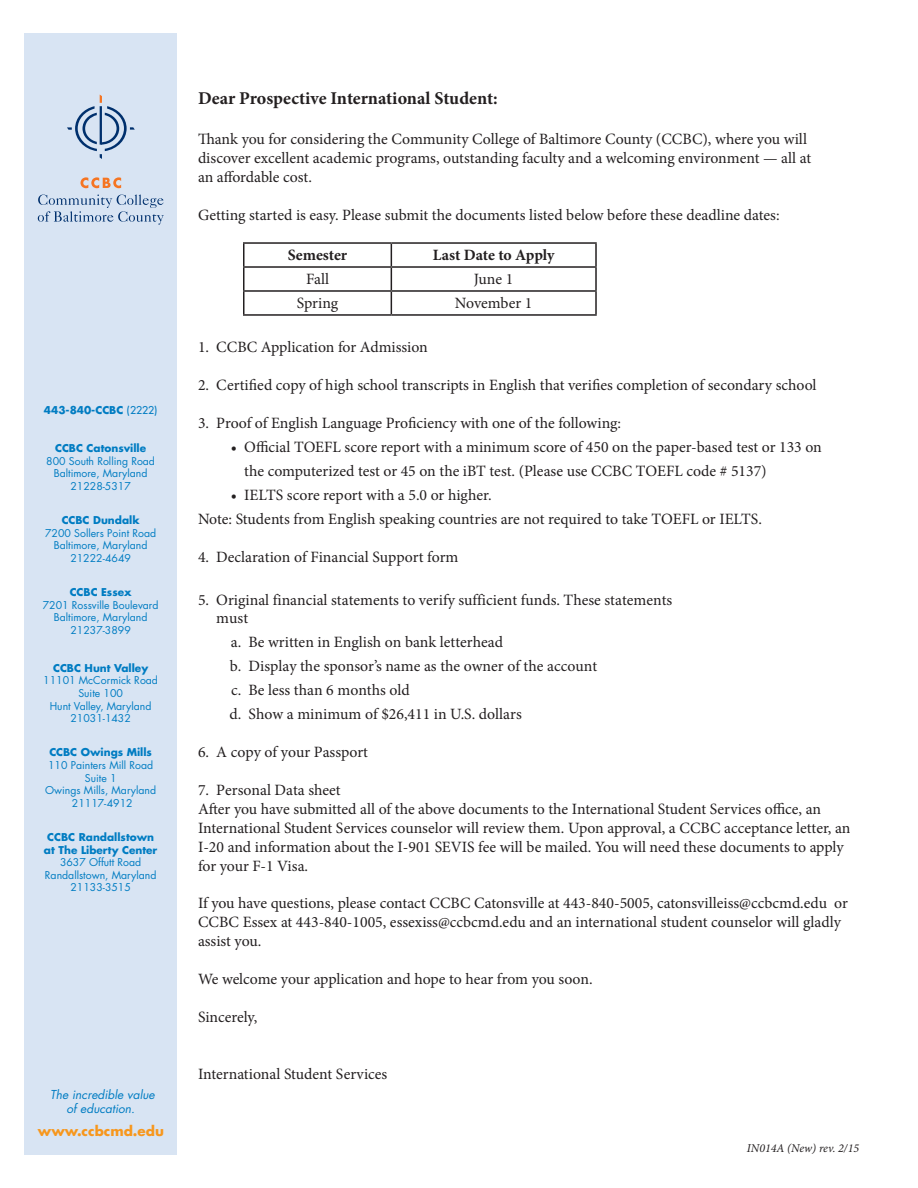
<style>
.page{position:relative;width:918px;height:1188px;background:#fff}
.page>*{position:absolute;margin:0;border:0;box-sizing:border-box;transform-origin:0 0}
.t1{font:700 18px "Minion Pro";letter-spacing:-.005em;color:#231f20}
.t2{font:15.75px/18.9px "Minion Pro";color:#231f20}
.t3{font:700 15.75px "Minion Pro";letter-spacing:-.005em;color:#231f20}
.t4{font:700 13.5px "Futura";color:#f7971d}
.t5{font:italic 12px/14.4px "Futura";color:#007cc2;text-align:center}
.t6{font:italic 12px "Minion Pro";color:#231f20}
.t7{font:10.5px "Futura";color:#007cc2}
.t8{font:700 10.5px "Futura";color:#007cc2}
.s1{font-weight:400}
</style>
<div class="page">
<hr style="left:243px;top:242px;width:148px;height:2px;background:#231f20">
<hr style="left:391px;top:242px;width:206px;height:2px;background:#231f20">
<hr style="left:595px;top:244px;width:2px;height:22px;background:#231f20">
<hr style="left:243px;top:266px;width:148px;height:2px;background:#231f20">
<hr style="left:391px;top:266px;width:206px;height:2px;background:#231f20">
<hr style="left:595px;top:268px;width:2px;height:22px;background:#231f20">
<hr style="left:243px;top:290px;width:148px;height:2px;background:#231f20">
<svg style="left:243px;top:244px;width:1px;height:70px"></svg>
<hr style="left:391px;top:290px;width:206px;height:2px;background:#231f20">
<svg style="left:391px;top:244px;width:1px;height:70px"></svg>
<hr style="left:595px;top:292px;width:2px;height:22px;background:#231f20">
<hr style="left:243px;top:314px;width:148px;height:2px;background:#231f20">
<hr style="left:391px;top:314px;width:206px;height:2px;background:#231f20">
<div style="left:24px;top:33px;width:153px;height:1122px;background:#d8e4f3"></div>
<svg style="left:81px;top:177px;width:40px;height:11px"></svg>
<svg style="left:38px;top:194px;width:126px;height:31px"></svg>
<svg style="left:67px;top:95px;width:68px;height:64px"></svg>
<p class="t8" style="left:44px;top:403px;width:115px">443-840-CCBC <span class="s1">(2222)</span></p>
<p class="t8" style="left:55px;top:441px;width:93px">CCBC Catonsville</p>
<p class="t7" style="left:46px;top:454px;width:110px">800 South Rolling Road</p>
<p class="t7" style="left:54px;top:466px;width:95px">Baltimore, Maryland</p>
<p class="t7" style="left:70px;top:479px;width:62px">21228-5317</p>
<p class="t8" style="left:62px;top:513px;width:79px">CCBC Dundalk</p>
<p class="t7" style="left:45px;top:526px;width:112px">7200 Sollers Point Road</p>
<p class="t7" style="left:54px;top:538px;width:95px">Baltimore, Maryland</p>
<p class="t7" style="left:70px;top:551px;width:62px">21222-4649</p>
<p class="t8" style="left:70px;top:585px;width:63px">CCBC Essex</p>
<p class="t7" style="left:43px;top:598px;width:117px">7201 Rossville Boulevard</p>
<p class="t7" style="left:54px;top:610px;width:95px">Baltimore, Maryland</p>
<p class="t7" style="left:70px;top:623px;width:62px">21237-3899</p>
<p class="t8" style="left:53px;top:661px;width:97px">CCBC Hunt Valley</p>
<p class="t7" style="left:43px;top:673px;width:116px">11101 McCormick Road</p>
<p class="t7" style="left:78px;top:686px;width:46px">Suite 100</p>
<p class="t7" style="left:50px;top:699px;width:103px">Hunt Valley, Maryland</p>
<p class="t7" style="left:70px;top:711px;width:62px">21031-1432</p>
<p class="t8" style="left:49px;top:745px;width:104px">CCBC Owings Mills</p>
<p class="t7" style="left:48px;top:758px;width:107px">110 Painters Mill Road</p>
<p class="t7" style="left:85px;top:771px;width:33px">Suite 1</p>
<p class="t7" style="left:45px;top:783px;width:113px">Owings Mills, Maryland</p>
<p class="t7" style="left:72px;top:796px;width:62px">21117-4912</p>
<p class="t8" style="left:47px;top:830px;width:108px">CCBC Randallstown</p>
<p class="t8" style="left:44px;top:842px;width:115px">at The Liberty Center</p>
<p class="t7" style="left:60px;top:855px;width:83px">3637 Offutt Road</p>
<p class="t7" style="left:45px;top:868px;width:113px">Randallstown, Maryland</p>
<p class="t7" style="left:70px;top:880px;width:62px">21133-3515</p>
<p class="t5" style="left:50px;top:1087px;width:106px">The incredible value of education.</p>
<p class="t4" style="left:38px;top:1122px;width:128px">www.ccbcmd.edu</p>
<p class="t1" style="left:198px;top:85px;width:301px">Dear Prospective International Student:</p>
<p class="t2" style="left:198px;top:130px;width:615px">Thank you for considering the Community College of Baltimore County (CCBC), where you will discover excellent academic programs, outstanding faculty and a welcoming environment — all at an affordable cost.</p>
<p class="t2" style="left:198px;top:206px;width:583px">Getting started is easy. Please submit the documents listed below before these deadline dates:</p>
<p class="t3" style="left:288px;top:244px;width:61px">Semester</p>
<p class="t3" style="left:433px;top:244px;width:123px">Last Date to Apply</p>
<p class="t2" style="left:306px;top:270px;width:25px">Fall</p>
<p class="t2" style="left:474px;top:270px;width:41px">June 1</p>
<p class="t2" style="left:297px;top:294px;width:43px">Spring</p>
<p class="t2" style="left:455px;top:294px;width:79px">November 1</p>
<p class="t2" style="left:198px;top:338px;width:231px">1. CCBC Application for Admission</p>
<p class="t2" style="left:198px;top:376px;width:620px">2. Certified copy of high school transcripts in English that verifies completion of secondary school</p>
<p class="t2" style="left:198px;top:413px;width:425px">3. Proof of English Language Proficiency with one of the following:</p>
<p class="t2" style="left:244px;top:435px;width:579px;line-height:24px;text-indent:-13px">• Official TOEFL score report with a minimum score of 450 on the paper-based test or 133 on the computerized test or 45 on the iBT test. (Please use CCBC TOEFL code # 5137)</p>
<p class="t2" style="left:231px;top:485px;width:262px">• IELTS score report with a 5.0 or higher.</p>
<p class="t2" style="left:198px;top:509px;width:566px">Note: Students from English speaking countries are not required to take TOEFL or IELTS.</p>
<p class="t2" style="left:198px;top:547px;width:262px">4. Declaration of Financial Support form</p>
<p class="t2" style="left:216px;top:590px;width:458px;text-indent:-18px">5. Original financial statements to verify sufficient funds. These statements must</p>
<p class="t2" style="left:230px;top:630px;width:369px;line-height:24px">a. Be written in English on bank letterhead<br>b. Display the sponsor’s name as the owner of the account c. Be less than 6 months old<br>d. Show a minimum of $26,411 in U.S. dollars</p>
<p class="t2" style="left:198px;top:743px;width:172px">6. A copy of your Passport</p>
<p class="t2" style="left:198px;top:781px;width:144px">7. Personal Data sheet</p>
<p class="t2" style="left:198px;top:800px;width:654px">After you have submitted all of the above documents to the International Student Services office, an International Student Services counselor will review them. Upon approval, a CCBC acceptance letter, an I-20 and information about the I-901 SEVIS fee will be mailed. You will need these documents to apply for your F-1 Visa.</p>
<p class="t2" style="left:198px;top:894px;width:651px">If you have questions, please contact CCBC Catonsville at 443-840-5005, catonsvilleiss@ccbcmd.edu or<br>CCBC Essex at 443-840-1005, essexiss@ccbcmd.edu and an international student counselor will gladly assist you.</p>
<p class="t2" style="left:198px;top:970px;width:396px">We welcome your application and hope to hear from you soon.</p>
<p class="t2" style="left:198px;top:1007px;width:61px">Sincerely,</p>
<p class="t2" style="left:198px;top:1064px;width:191px">International Student Services</p>
<p class="t6" style="left:747px;top:1140px;width:114px">IN014A (New) rev. 2/15</p>
</div>
